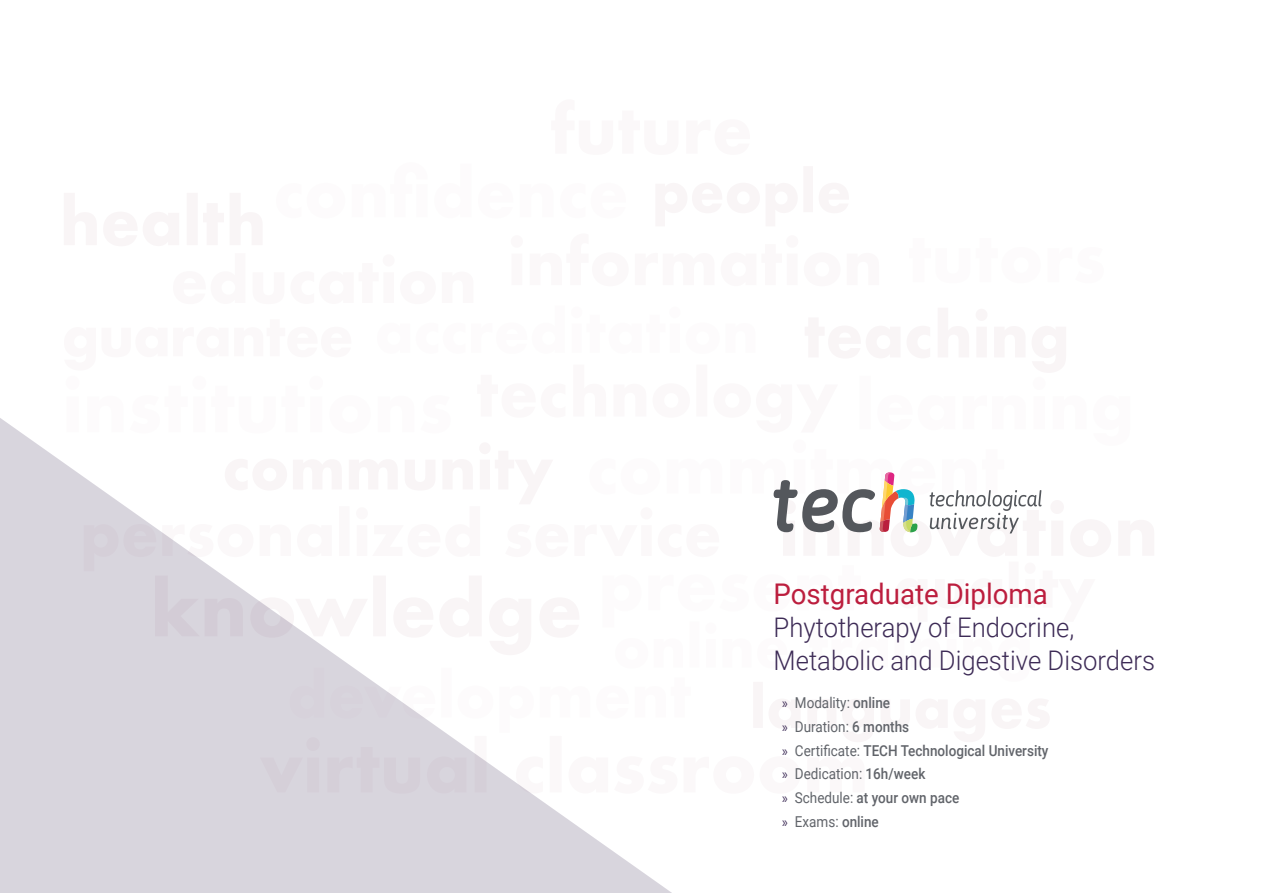
<style>
.page{position:relative;width:1263px;height:893px;background:#fff}
.page>*{position:absolute;margin:0;border:0;box-sizing:border-box;transform-origin:0 0}
.t1{font:28.5px "Roboto";color:#bc1e3e}
.t2{font:300 27px/33px "Roboto";color:#3d2b56;scale:.95 1}
.t3{font:500 15px/23.7px "Roboto";color:#61646a;scale:.9 1}
.s1{color:#3f2c57}
.s2{font-family:"Myriad Pro";font-weight:400;color:#3d2b56}
.s3{font-weight:400}
</style>
<div class="page">
<svg style="left:0;top:418px;width:672px;height:475px;background:#dbd8e0"></svg>
<svg style="left:64px;top:418px;width:978px;height:376px"></svg>
<h1 class="t1" style="left:774px;top:574px;width:276px">Postgraduate Diploma</h1>
<h2 class="t2" style="left:774px;top:610px;width:403px">Ph<span class="s1">y</span>totherapy of Endocrine,<br>Metabolic and Digestive Disorders</h2>
<p class="t3" style="left:782px;top:690px;width:297px"><span class="s2">»</span> <span class="s3">Modality:</span> online<br><span class="s2">»</span> <span class="s3">Duration:</span> 6 months<br><span class="s2">»</span> <span class="s3">Certificate:</span> TECH Technological University <span class="s2">»</span> <span class="s3">Dedication:</span> 16h/week<br><span class="s2">»</span> <span class="s3">Schedule:</span> at your own pace<br><span class="s2">»</span> <span class="s3">Exams:</span> online</p>
</div>
